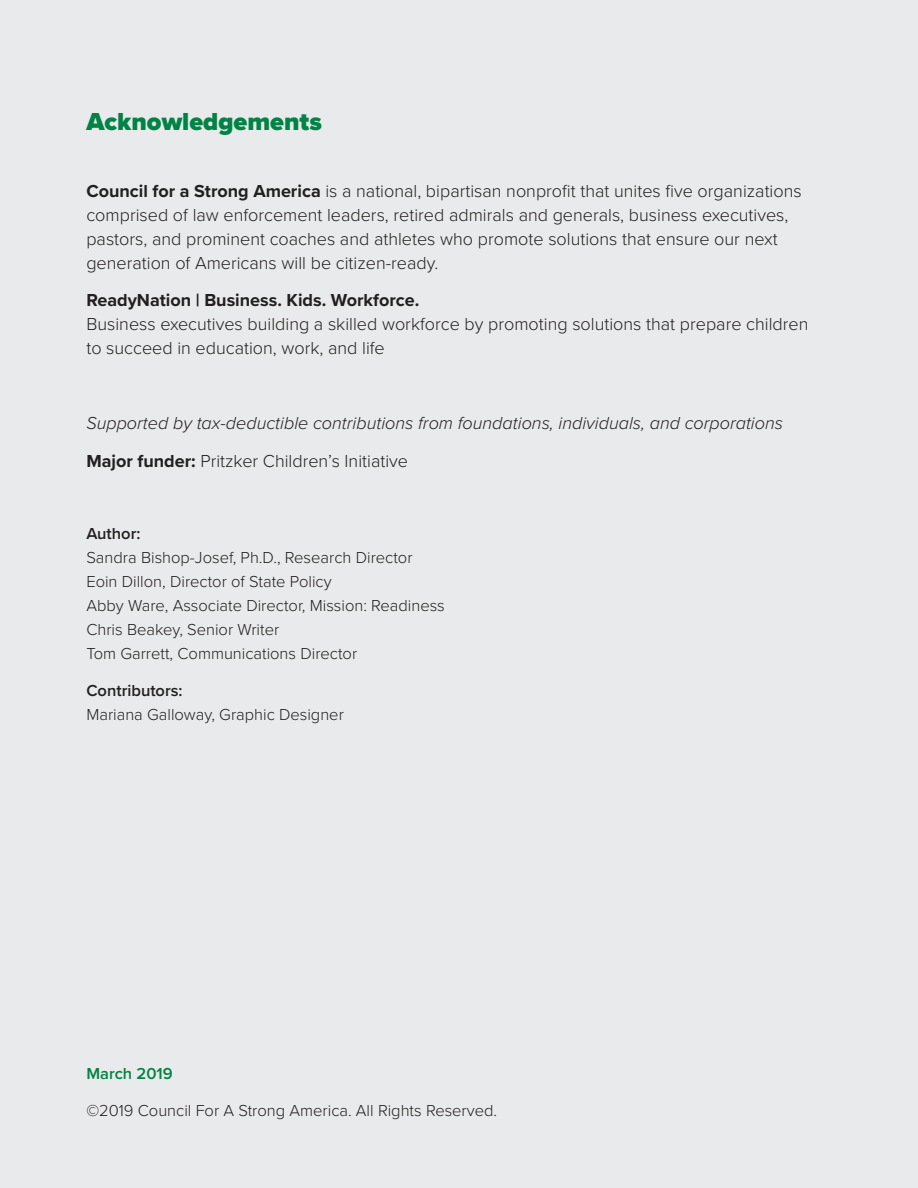
<style>
.page{position:relative;width:918px;height:1188px;background:#e9eaeb}
.page>*{position:absolute;margin:0;border:0;box-sizing:border-box;transform-origin:0 0}
.t1{font:900 25.5px "Proxima Nova";color:#008345}
.t2{font:300 18px/24px "Proxima Nova";color:#231f20}
.t3{font:italic 300 18px/37.5px "Proxima Nova";color:#231f20}
.t4{font:700 18px "Proxima Nova";color:#231f20}
.t5{font:300 16.5px/24px "Proxima Nova";color:#231f20}
.t6{font:600 16.5px "Proxima Nova";color:#231f20}
.t7{font:600 16.5px "Proxima Nova";color:#008345}
.s1{font-weight:700}
.s2{font-weight:700;font-style:normal}
.s3{font-style:normal}
</style>
<div class="page">
<h1 class="t1" style="left:86px;top:102px;width:237px">Acknowledgements</h1>
<p class="t2" style="left:86px;top:178px;width:717px"><span class="s1">Council for a Strong America</span> is a national, bipartisan nonprofit that unites five organizations comprised of law enforcement leaders, retired admirals and generals, business executives, pastors, and prominent coaches and athletes who promote solutions that ensure our next generation of Americans will be citizen-ready.</p>
<p class="t4" style="left:86px;top:287px;width:334px">ReadyNation | Business. Kids. Workforce.</p>
<p class="t2" style="left:86px;top:311px;width:724px">Business executives building a skilled workforce by promoting solutions that prepare children to succeed in education, work, and life</p>
<p class="t3" style="left:86px;top:403px;width:698px">Supported by tax-deductible contributions from foundations, individuals, and corporations<br><span class="s2">Major funder:</span> <span class="s3">Pritzker Children’s Initiative</span></p>
<p class="t6" style="left:86px;top:521px;width:56px">Author:</p>
<p class="t5" style="left:86px;top:544px;width:360px">Sandra Bishop-Josef, Ph.D., Research Director Eoin Dillon, Director of State Policy<br>Abby Ware, Associate Director, Mission: Readiness Chris Beakey, Senior Writer<br>Tom Garrett, Communications Director</p>
<p class="t6" style="left:86px;top:678px;width:98px">Contributors:</p>
<p class="t5" style="left:86px;top:702px;width:259px">Mariana Galloway, Graphic Designer</p>
<p class="t7" style="left:86px;top:1061px;width:88px">March 2019</p>
<p class="t5" style="left:86px;top:1098px;width:412px">©2019 Council For A Strong America. All Rights Reserved.</p>
</div>
